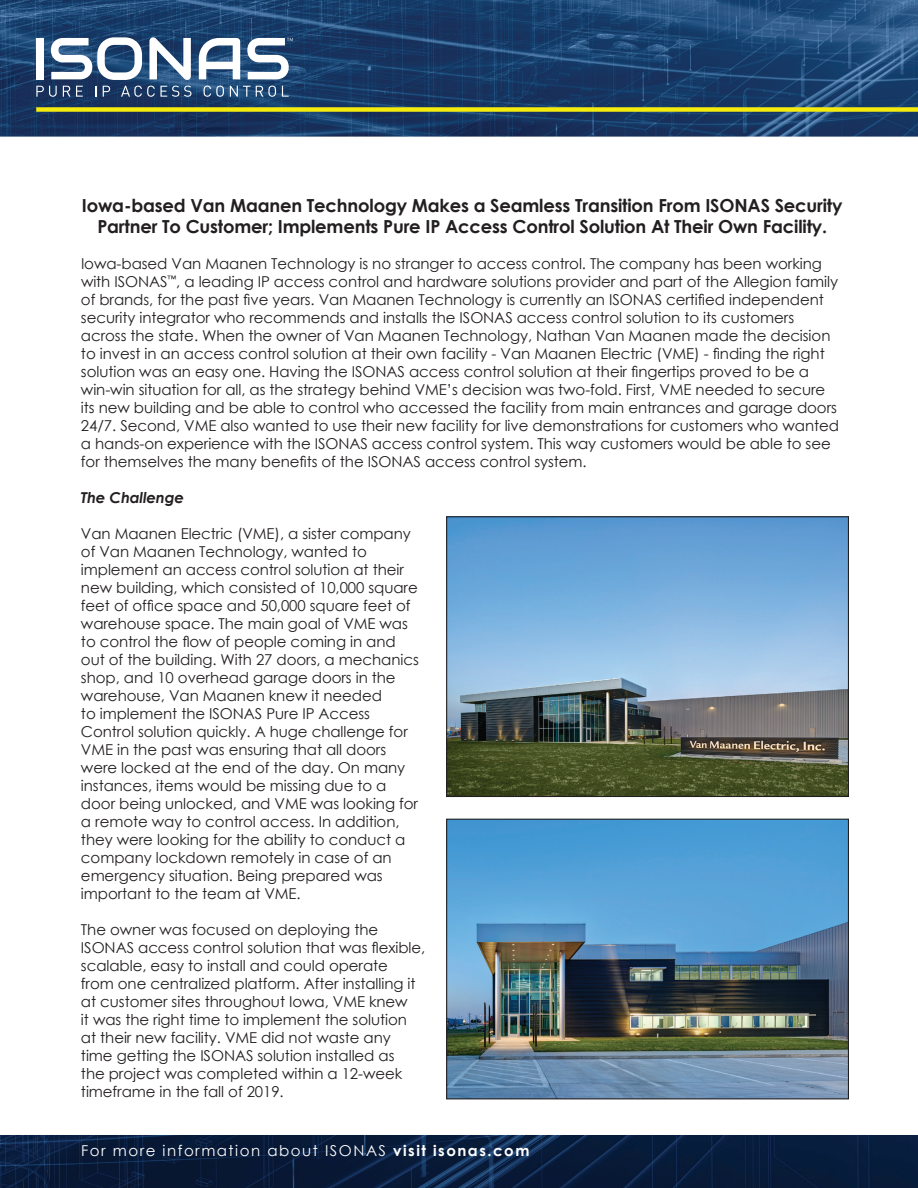
<style>
.page{position:relative;width:918px;height:1188px;background:#fff}
.page>*{position:absolute;margin:0;border:0;box-sizing:border-box;transform-origin:0 0}
.t1{font:700 18px/21px "Century Gothic";letter-spacing:-.01em;color:#231f20;text-align:center}
.t2{font:15px/18px "Century Gothic";letter-spacing:-.005em;color:#231f20}
.t3{font:15px "Century Gothic";letter-spacing:.1em;color:#fff}
.t4{font:italic 700 15px "Century Gothic";letter-spacing:-.01em;color:#231f20}
.s1{font-weight:700}
</style>
<div class="page">
<img style="left:0;top:0;width:918px;height:1188px">
<div style="left:36px;top:107px;width:882px;height:5px;background:#f5ec0e"></div>
<img style="left:448px;top:518px;width:399px;height:277px">
<div style="left:446px;top:516px;width:403px;height:281px;border:1px solid #231f20"></div>
<img style="left:448px;top:821px;width:399px;height:276px">
<div style="left:446px;top:819px;width:403px;height:280px;border:1px solid #231f20"></div>
<div style="left:36px;top:38px;width:8px;height:41px;background:#fff"></div>
<svg style="left:51px;top:37px;width:91px;height:43px"></svg>
<svg style="left:149px;top:37px;width:42px;height:43px"></svg>
<svg style="left:199px;top:38px;width:41px;height:41px"></svg>
<svg style="left:36px;top:86px;width:21px;height:11px"></svg>
<svg style="left:63px;top:86px;width:7px;height:11px"></svg>
<svg style="left:76px;top:86px;width:7px;height:11px"></svg>
<svg style="left:103px;top:86px;width:7px;height:11px"></svg>
<svg style="left:121px;top:86px;width:70px;height:11px"></svg>
<svg style="left:204px;top:86px;width:20px;height:11px"></svg>
<svg style="left:230px;top:86px;width:46px;height:11px"></svg>
<svg style="left:282px;top:86px;width:7px;height:11px"></svg>
<svg style="left:247px;top:38px;width:46px;height:41px"></svg>
<p class="t1" style="left:82px;top:194px;width:762px">Iowa-based Van Maanen Technology Makes a Seamless Transition From ISONAS Security<br>Partner To Customer; Implements Pure IP Access Control Solution At Their Own Facility.</p>
<p class="t2" style="left:81px;top:255px;width:760px">Iowa-based Van Maanen Technology is no stranger to access control. The company has been working with ISONAS<sup>™</sup>, a leading IP access control and hardware solutions provider and part of the Allegion family of brands, for the past five years. Van Maanen Technology is currently an ISONAS certified independent security integrator who recommends and installs the ISONAS access control solution to its customers across the state. When the owner of Van Maanen Technology, Nathan Van Maanen made the decision to invest in an access control solution at their own facility - Van Maanen Electric (VME) - finding the right solution was an easy one. Having the ISONAS access control solution at their fingertips proved to be a win-win situation for all, as the strategy behind VME’s decision was two-fold. First, VME needed to secure its new building and be able to control who accessed the facility from main entrances and garage doors 24/7. Second, VME also wanted to use their new facility for live demonstrations for customers who wanted a hands-on experience with the ISONAS access control system. This way customers would be able to see for themselves the many benefits of the ISONAS access control system.</p>
<p class="t4" style="left:81px;top:486px;width:105px">The Challenge</p>
<p class="t2" style="left:81px;top:525px;width:339px">Van Maanen Electric (VME), a sister company of Van Maanen Technology, wanted to implement an access control solution at their new building, which consisted of 10,000 square feet of office space and 50,000 square feet of warehouse space. The main goal of VME was to control the flow of people coming in and out of the building. With 27 doors, a mechanics shop, and 10 overhead garage doors in the warehouse, Van Maanen knew it needed<br>to implement the ISONAS Pure IP Access Control solution quickly. A huge challenge for VME in the past was ensuring that all doors were locked at the end of the day. On many instances, items would be missing due to a door being unlocked, and VME was looking for a remote way to control access. In addition, they were looking for the ability to conduct a company lockdown remotely in case of an emergency situation. Being prepared was important to the team at VME.</p>
<p class="t2" style="left:81px;top:921px;width:346px">The owner was focused on deploying the ISONAS access control solution that was flexible, scalable, easy to install and could operate<br>from one centralized platform. After installing it at customer sites throughout Iowa, VME knew<br>it was the right time to implement the solution at their new facility. VME did not waste any time getting the ISONAS solution installed as<br>the project was completed within a 12-week timeframe in the fall of 2019.</p>
<p class="t3" style="left:81px;top:1140px;width:450px">For more information about ISONAS <span class="s1">visit isonas.com</span></p>
</div>
